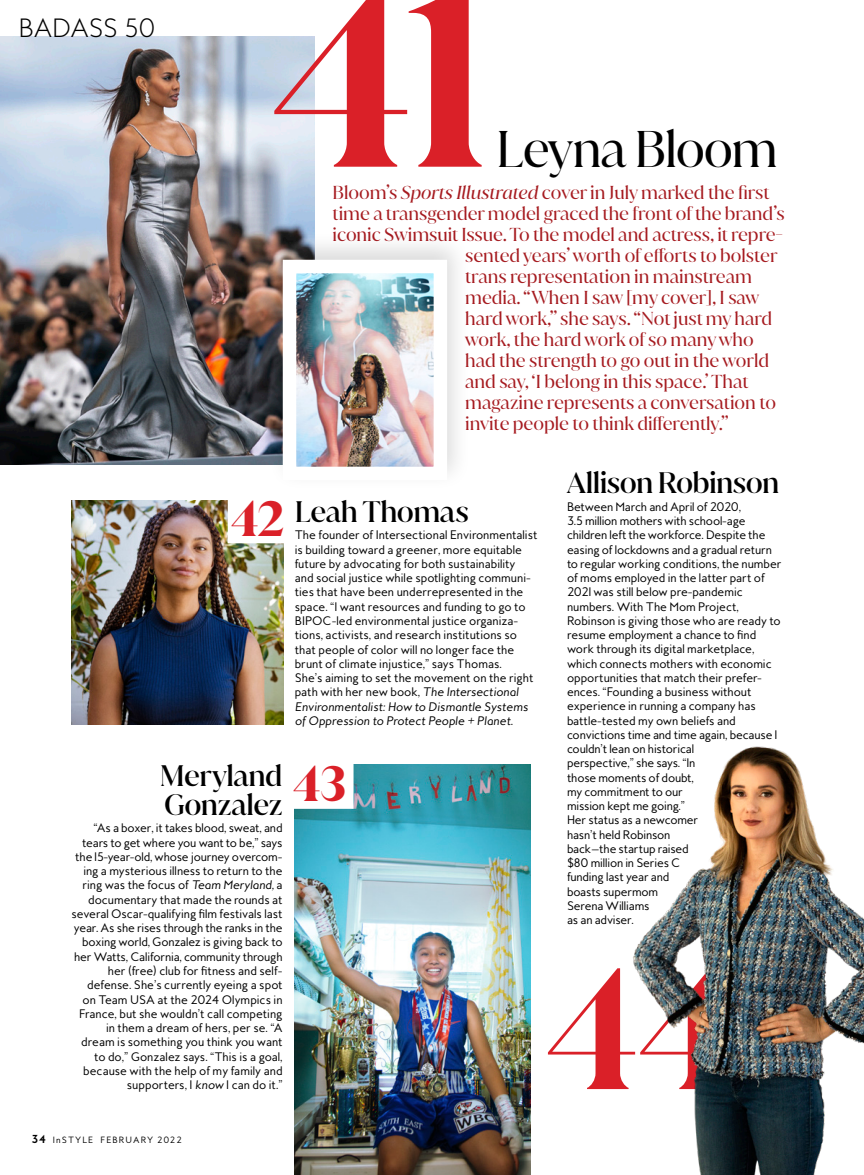
<style>
.page{position:relative;width:864px;height:1175px;background:#fff}
.page>*{position:absolute;margin:0;border:0;box-sizing:border-box;transform-origin:0 0}
.DIDOT_LARGE{font:600 249.15px "Juana";color:#da2028}
.DIDOT_LARGE-2{font:600 163.5px "Juana";color:#da2028}
.Name_Medium{font:49.5px "Juana";letter-spacing:-.025em;color:#000}
.Number{font:700 48px "Juana";color:#da2028}
.SMALL-WomanName{font:500 28.5px/29.2px "Juana";letter-spacing:-.02em;color:#000}
.LARGE_SIDEBAR_HED{font:300 24px "MB Empire";letter-spacing:-.015em;color:#000}
.Big-TEXT{font:18px "Juana";color:#a61b20}
.SMALL-WomanName-2{font:11.25px/14.2px "MB Empire";letter-spacing:-.005em;color:#000}
.t1{font:8.25px "MB Empire";letter-spacing:.125em;color:#000}
.s1{font-style:italic}
.s2{font-weight:700;font-size:10.5px}
</style>
<div class="page">
<img style="left:294px;top:764px;width:236px;height:410px">
<img style="left:0;top:37px;width:315px;height:427px">
<img style="left:72px;top:500px;width:211px;height:224px">
<div style="left:228px;top:494px;width:63px;height:49px;background:#fff"></div>
<div style="left:290px;top:759px;width:64px;height:49px;background:#fff"></div>
<div style="left:267px;top:230px;width:205px;height:261px;background:#000;opacity:.15"></div>
<img style="left:298px;top:275px;width:134px;height:190px">
<div style="left:283px;top:260px;width:164px;height:220px;border:14px solid #fff"></div>
<img style="left:633px;top:746px;width:231px;height:428px">
<p class="LARGE_SIDEBAR_HED" style="left:19px;top:12px;width:138px">BADASS 50</p>
<p class="DIDOT_LARGE" style="left:276px;top:-88px;width:217px">41</p>
<p class="Big-TEXT" style="left:333px;top:181px;width:439px">Bloom’s <span class="s1">Sports Illustrated</span> cover in July marked the first</p>
<p class="Big-TEXT" style="left:333px;top:202px;width:454px">time a transgender model graced the front of the brand’s</p>
<p class="Big-TEXT" style="left:333px;top:223px;width:452px">iconic Swimsuit Issue. To the model and actress, it repre-</p>
<p class="Big-TEXT" style="left:465px;top:244px;width:314px">sented years’ worth of efforts to bolster</p>
<p class="Big-TEXT" style="left:465px;top:265px;width:288px">trans representation in mainstream</p>
<p class="Big-TEXT" style="left:465px;top:286px;width:296px">media. “When I saw [my cover], I saw</p>
<p class="Big-TEXT" style="left:465px;top:307px;width:309px">hard work,” she says. “Not just my hard</p>
<p class="Big-TEXT" style="left:465px;top:328px;width:290px">work, the hard work of so many who</p>
<p class="Big-TEXT" style="left:465px;top:349px;width:306px">had the strength to go out in the world</p>
<p class="Big-TEXT" style="left:465px;top:370px;width:285px">and say, ‘I belong in this space.’ That</p>
<p class="Big-TEXT" style="left:465px;top:391px;width:312px">magazine represents a conversation to</p>
<p class="Big-TEXT" style="left:465px;top:412px;width:265px">invite people to think differently.”</p>
<p class="Name_Medium" style="left:496px;top:117px;width:284px">Leyna Bloom</p>
<p class="Number" style="left:232px;top:486px;width:54px">42</p>
<p class="SMALL-WomanName" style="left:295px;top:497px;width:176px">Leah Thomas</p>
<p class="SMALL-WomanName-2" style="left:295px;top:528px;width:244px">The founder of Intersectional Environmentalist is building toward a greener, more equitable future by advocating for both sustainability<br>and social justice while spotlighting communi&shy;ties that have been underrepresented in the space. “I want resources and funding to go to BIPOC-led environmental justice organiza&shy;tions, activists, and research institutions so that people of color will no longer face the brunt of climate injustice,” says Thomas.<br>She’s aiming to set the movement on the right path with her new book, <span class="s1">The Intersectional Environmentalist: How to Dismantle Systems of Oppression to Protect People + Planet</span>.</p>
<p class="SMALL-WomanName" style="left:160px;top:760px;width:124px">Meryland<br>Gonzalez</p>
<p class="SMALL-WomanName-2" style="left:72px;top:821px;width:213px;text-align:right">“As a boxer, it takes blood, sweat, and tears to get where you want to be,” says the 15-year-old, whose journey overcom&shy;ing a mysterious illness to return to the ring was the focus of <span class="s1">Team Meryland,</span> a documentary that made the rounds at several Oscar-qualifying film festivals last year. As she rises through the ranks in the boxing world, Gonzalez is giving back to her Watts, California, community through her (free) club for fitness and self&shy;defense. She’s currently eyeing a spot on Team USA at the 2024 Olympics in France, but she wouldn’t call competing in them a dream of hers, per se. “A dream is something you think you want to do,” Gonzalez says. “This is a goal, because with the help of my family and supporters, I <span class="s1">know</span> I can do it.”</p>
<p class="Number" style="left:294px;top:752px;width:54px">43</p>
<p class="SMALL-WomanName" style="left:567px;top:468px;width:214px">Allison Robinson</p>
<p class="SMALL-WomanName-2" style="left:567px;top:499px;width:216px">Between March and April of 2020,<br>3.5 million mothers with school-age children left the workforce. Despite the easing of lockdowns and a gradual return to regular working conditions, the number of moms employed in the latter part of<br>2021 was still below pre-pandemic numbers. With The Mom Project,<br>Robinson is giving those who are ready to resume employment a chance to find work through its digital marketplace, which connects mothers with economic opportunities that match their prefer&shy;ences. “Founding a business without experience in running a company has battle-tested my own beliefs and convictions time and time again, because I couldn’t lean on historical<br>perspective,” she says. “In<br>those moments of doubt,<br>my commitment to our<br>mission kept me going.”<br>Her status as a newcomer<br>hasn’t held Robinson<br>back—the startup raised<br>$80 million in Series C<br>funding last year and<br>boasts supermom<br>Serena Williams<br>as an adviser.</p>
<p class="DIDOT_LARGE-2" style="left:549px;top:922px;width:183px">44</p>
<p class="t1" style="left:32px;top:1134px;width:152px"><span class="s2">34</span> InSTYLE FEBRUARY 2022</p>
</div>
